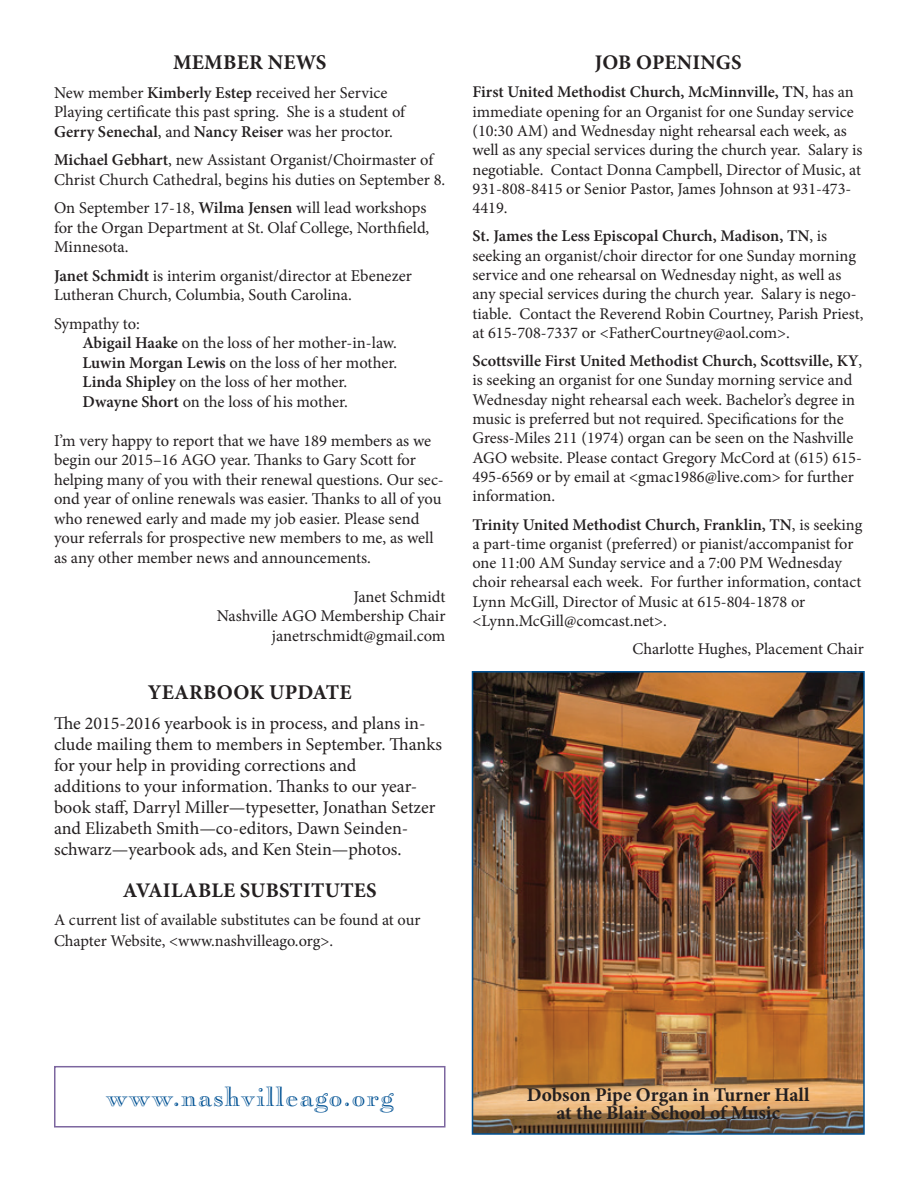
<style>
.page{position:relative;width:918px;height:1188px;background:#fff}
.page>*{position:absolute;margin:0;border:0;box-sizing:border-box;transform-origin:0 0}
.t1{font:27px "Paganini Open";letter-spacing:.05em;color:#005294}
.t2{font:700 21px "Minion Pro";letter-spacing:.01em;color:#231f20}
.t3{font:700 20.85px "Minion Pro";letter-spacing:.01em;color:#231f20}
.t4{font:700 19.5px/18px "Minion Pro";color:#231f20;text-align:center}
.t5{font:18px/21px "Minion Pro";color:#231f20}
.t6{font:16.5px/19.5px "Minion Pro";letter-spacing:-.005em;color:#231f20}
.t7{font:16.35px/19.4px "Minion Pro";color:#231f20}
.s1{font-weight:600}
</style>
<div class="page">
<img style="left:475px;top:674px;width:387px;height:458px">
<div style="left:472px;top:671px;width:393px;height:464px;border:2px solid #005294"></div>
<div style="left:54px;top:1066px;width:392px;height:62px;background:#fff;border:2px solid #7c669f"></div>
<p class="t2" style="left:173px;top:48px;width:155px">MEMBER NEWS</p>
<p class="t6" style="left:54px;top:83px;width:353px">New member <span class="s1">Kimberly Estep</span> received her Service<br>Playing certificate this past spring. She is a student of<br><span class="s1">Gerry Senechal</span>, and <span class="s1">Nancy Reiser</span> was her proctor.</p>
<p class="t6" style="left:54px;top:150px;width:393px"><span class="s1">Michael Gebhart</span>, new Assistant Organist/Choirmaster of<br>Christ Church Cathedral, begins his duties on September 8.</p>
<p class="t6" style="left:54px;top:198px;width:377px">On September 17-18, <span class="s1">Wilma Jensen</span> will lead workshops for the Organ Department at St. Olaf College, Northfield,<br>Minnesota.</p>
<p class="t6" style="left:54px;top:266px;width:359px"><span class="s1">Janet Schmidt</span> is interim organist/director at Ebenezer<br>Lutheran Church, Columbia, South Carolina.</p>
<p class="t6" style="left:82px;top:314px;width:316px;text-indent:-28px">Sympathy to:<br><span class="s1">Abigail Haake</span> on the loss of her mother-in-law.<br><span class="s1">Luwin Morgan Lewis</span> on the loss of her mother.<br><span class="s1">Linda Shipley</span> on the loss of her mother.<br><span class="s1">Dwayne Short</span> on the loss of his mother.</p>
<p class="t6" style="left:54px;top:431px;width:391px">I’m very happy to report that we have 189 members as we begin our 2015–16 AGO year. Thanks to Gary Scott for helping many of you with their renewal questions. Our sec&shy;ond year of online renewals was easier. Thanks to all of you who renewed early and made my job easier. Please send your referrals for prospective new members to me, as well as any other member news and announcements.</p>
<p class="t6" style="left:217px;top:587px;width:230px;text-align:right">Janet Schmidt<br>Nashville AGO Membership Chair janetrschmidt@gmail.com</p>
<p class="t2" style="left:148px;top:677px;width:206px">YEARBOOK UPDATE</p>
<p class="t5" style="left:54px;top:713px;width:390px">The 2015-2016 yearbook is in process, and plans in&shy;clude mailing them to members in September. Thanks for your help in providing corrections and<br>additions to your information. Thanks to our year&shy;book staff, Darryl Miller—typesetter, Jonathan Setzer and Elizabeth Smith—co-editors, Dawn Seinden&shy;schwarz—yearbook ads, and Ken Stein—photos.</p>
<p class="t3" style="left:123px;top:875px;width:255px">AVAILABLE SUBSTITUTES</p>
<p class="t7" style="left:54px;top:909px;width:368px;line-height:21px">A current list of available substitutes can be found at our<br>Chapter Website, &lt;www.nashvilleago.org&gt;.</p>
<p class="t3" style="left:595px;top:48px;width:149px">JOB OPENINGS</p>
<p class="t7" style="left:472px;top:83px;width:391px"><span class="s1">First United Methodist Church, McMinnville, TN</span>, has an immediate opening for an Organist for one Sunday service (10:30 AM) and Wednesday night rehearsal each week, as well as any special services during the church year. Salary is negotiable. Contact Donna Campbell, Director of Music, at 931-808-8415 or Senior Pastor, James Johnson at 931-473- 4419.</p>
<p class="t7" style="left:472px;top:227px;width:393px"><span class="s1">St. James the Less Episcopal Church, Madison, TN</span>, is seeking an organist/choir director for one Sunday morning service and one rehearsal on Wednesday night, as well as any special services during the church year. Salary is nego&shy;tiable. Contact the Reverend Robin Courtney, Parish Priest, at 615-708-7337 or &lt;FatherCourtney@aol.com&gt;.</p>
<p class="t7" style="left:472px;top:351px;width:391px"><span class="s1">Scottsville First United Methodist Church, Scottsville, KY</span>, is seeking an organist for one Sunday morning service and Wednesday night rehearsal each week. Bachelor’s degree in music is preferred but not required. Specifications for the Gress-Miles 211 (1974) organ can be seen on the Nashville AGO website. Please contact Gregory McCord at (615) 615- 495-6569 or by email at &lt;gmac1986@live.com&gt; for further information.</p>
<p class="t7" style="left:472px;top:515px;width:391px"><span class="s1">Trinity United Methodist Church, Franklin, TN</span>, is seeking a part-time organist (preferred) or pianist/accompanist for one 11:00 AM Sunday service and a 7:00 PM Wednesday choir rehearsal each week. For further information, contact Lynn McGill, Director of Music at 615-804-1878 or &lt;Lynn.McGill@comcast.net&gt;.</p>
<p class="t7" style="left:632px;top:639px;width:233px">Charlotte Hughes, Placement Chair</p>
<h1 class="t1" style="left:106px;top:1083px;width:289px">www.nashvilleago.org</h1>
<p class="t4" style="left:527px;top:1086px;width:284px">Dobson Pipe Organ in Turner Hall at the Blair School of Music</p>
</div>
